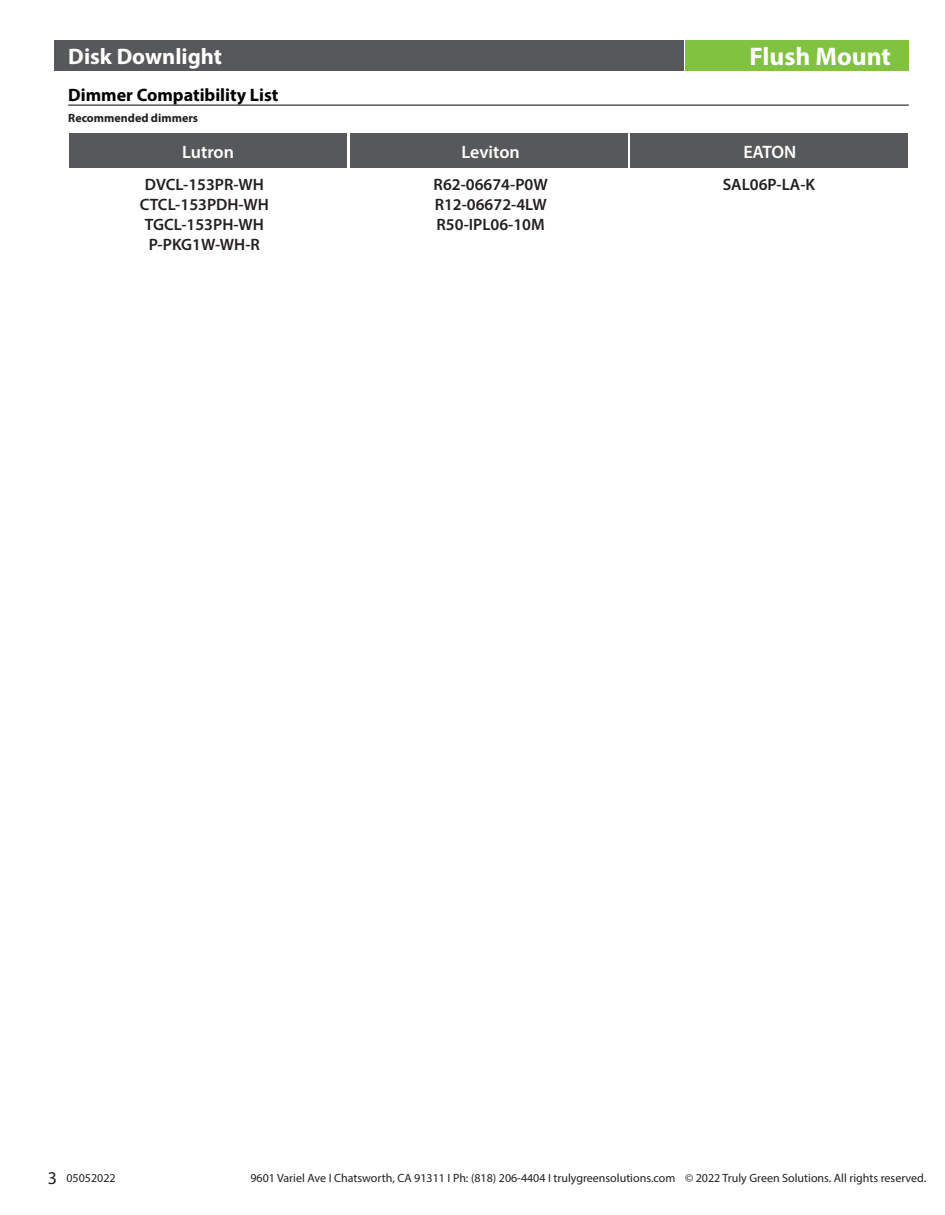
<style>
.page{position:relative;width:945px;height:1215px;background:#fff}
.page>*{position:absolute;margin:0;border:0;box-sizing:border-box;transform-origin:0 0}
.t1{font:700 25.5px "Myriad Pro";color:#fff}
.t2{font:700 22.5px "Myriad Pro";color:#fff}
.t3{font:700 18px "Myriad Pro";color:#000}
.t4{font:600 18px "Myriad Pro";color:#fff}
.t5{font:600 16.5px "Myriad Pro";color:#231f20}
.t6{font:12px "Myriad Pro";color:#231f20}
.t7{font:700 12px "Myriad Pro";color:#231f20}
.s1{font-size:18px}
</style>
<div class="page">
<div style="left:685px;top:40px;width:224px;height:31px;background:#81c340"></div>
<div style="left:54px;top:40px;width:629px;height:31px;background:#57585a"></div>
<div style="left:69px;top:134px;width:278px;height:34px;background:#57585a"></div>
<div style="left:630px;top:134px;width:278px;height:34px;background:#57585a"></div>
<div style="left:350px;top:134px;width:277px;height:34px;background:#57585a"></div>
<hr style="left:68px;top:104px;width:841px;height:2px;background:#57585a">
<p class="t2" style="left:68px;top:42px;width:155px">Disk Downlight</p>
<p class="t1" style="left:750px;top:40px;width:143px">Flush Mount</p>
<p class="t3" style="left:68px;top:83px;width:212px">Dimmer Compatibility List</p>
<p class="t7" style="left:68px;top:110px;width:131px">Recommended dimmers</p>
<p class="t4" style="left:182px;top:140px;width:53px">Lutron</p>
<p class="t4" style="left:462px;top:140px;width:60px">Leviton</p>
<p class="t4" style="left:743px;top:140px;width:55px">EATON</p>
<p class="t5" style="left:145px;top:174px;width:121px">DVCL-153PR-WH</p>
<p class="t5" style="left:140px;top:194px;width:131px">CTCL-153PDH-WH</p>
<p class="t5" style="left:145px;top:214px;width:120px">TGCL-153PH-WH</p>
<p class="t5" style="left:149px;top:234px;width:113px">P-PKG1W-WH-R</p>
<p class="t5" style="left:434px;top:174px;width:116px">R62-06674-P0W</p>
<p class="t5" style="left:723px;top:174px;width:94px">SAL06P-LA-K</p>
<p class="t5" style="left:435px;top:194px;width:113px">R12-06672-4LW</p>
<p class="t5" style="left:437px;top:214px;width:110px">R50-IPL06-10M</p>
<p class="t6" style="left:48px;top:1171px;width:69px"><span class="s1">3</span> 05052022</p>
<p class="t6" style="left:250px;top:1171px;width:677px">9601 Variel Ave I Chatsworth, CA 91311 I Ph: (818) 206-4404 I trulygreensolutions.com © 2022 Truly Green Solutions. All rights reserved.</p>
</div>
